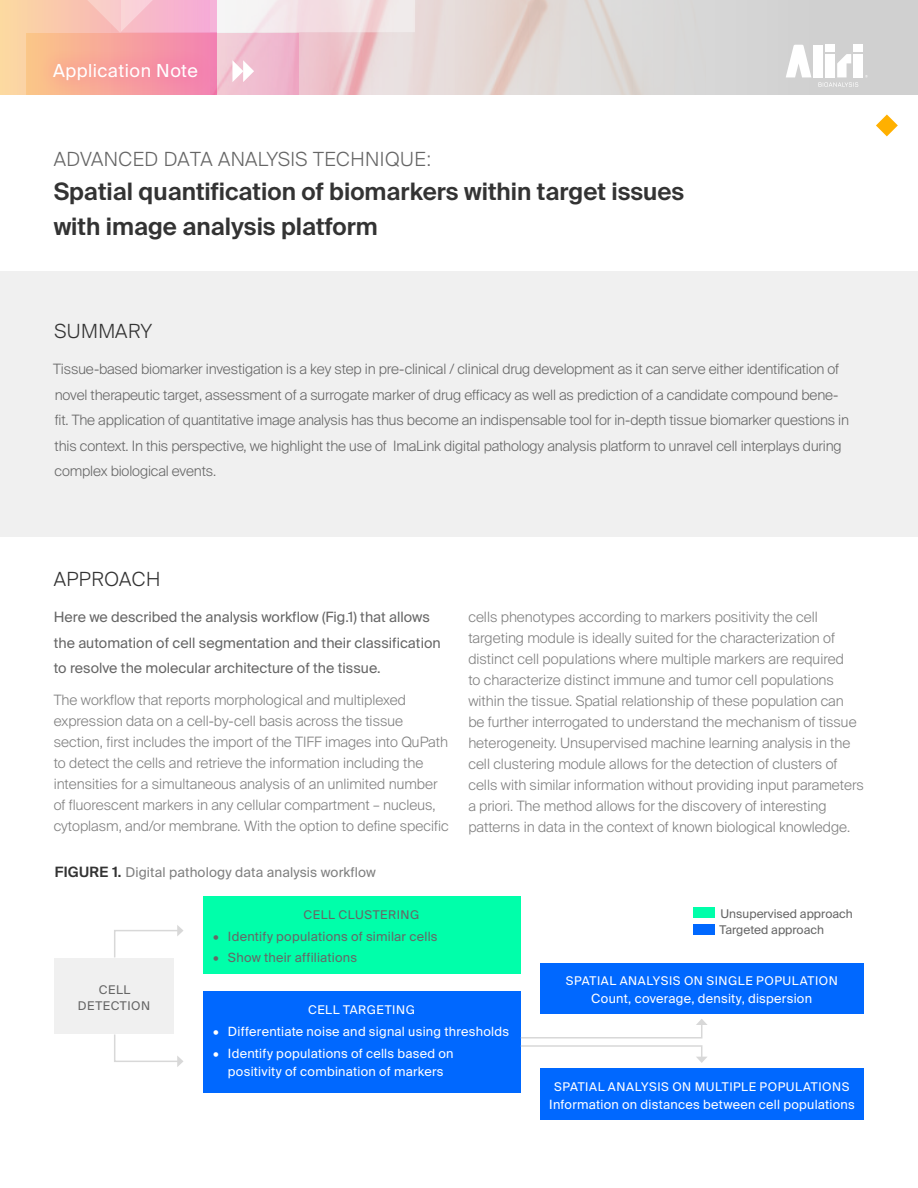
<style>
.page{position:relative;width:918px;height:1188px;background:#fff}
.page>*{position:absolute;margin:0;border:0;box-sizing:border-box;transform-origin:0 0}
.t1{font:600 24px/34.5px "Suisse Intl";color:#333}
.t2{font:300 19.5px "Suisse Intl";letter-spacing:.025em;color:#666}
.t3{font:300 19.5px "Suisse Intl";letter-spacing:.025em;color:#333}
.t4{font:18px "Suisse Intl";letter-spacing:.025em;color:#fff}
.t5{font:300 14.25px/21px "Suisse Intl";color:#7f7f7f}
.t6{font:300 14.25px/25.5px "Suisse Intl";letter-spacing:-.01em;color:#666}
.t7{font:14.25px/25.5px "Suisse Intl";color:#666}
.t8{font:13.5px "Suisse Intl";letter-spacing:.01em;color:#7f7f7f}
.t9{font:12.75px/18px "Suisse Intl";letter-spacing:.02em;color:#fff;text-align:center}
.t10{font:12.75px "Suisse Intl";letter-spacing:.02em;color:#666}
.t11{font:12px "Suisse Intl";letter-spacing:.05em;color:#fff}
.t12{font:12px/16.5px "Suisse Intl";color:#666}
.t13{font:12px/16.5px "Suisse Intl";letter-spacing:.045em;color:#666;text-align:center}
.s1{font-weight:600;font-size:14.25px;color:#333}
</style>
<div class="page">
<img style="left:230px;top:0;width:688px;height:95px">
<div style="left:0;top:0;width:216px;height:95px;background:#fcd6a3"></div>
<svg style="left:26px;top:33px;width:272px;height:62px"></svg>
<svg style="left:230px;top:0;width:185px;height:32px;fill:#f3e6e9"></svg>
<svg style="left:44px;top:0;width:186px;height:33px"></svg>
<div style="left:854px;top:54px;width:9px;height:23px;background:#fff"></div>
<svg style="left:786px;top:45px;width:25px;height:32px"></svg>
<div style="left:814px;top:45px;width:9px;height:32px;background:#fff"></div>
<svg style="left:818px;top:54px;width:40px;height:33px"></svg>
<div style="left:825px;top:45px;width:10px;height:7px;background:#fff"></div>
<div style="left:854px;top:45px;width:9px;height:7px;background:#fff"></div>
<div style="left:37px;top:47px;width:177px;height:49px;background:#ff008c;opacity:.38"></div>
<svg style="left:232px;top:60px;width:22px;height:22px"></svg>
<svg style="left:876px;top:115px;width:22px;height:21px"></svg>
<div style="left:0;top:271px;width:918px;height:266px;background:#f0f0f0"></div>
<div style="left:203px;top:991px;width:317px;height:101px;background:#0068ff"></div>
<div style="left:54px;top:958px;width:120px;height:76px;background:#f0f0f0"></div>
<div style="left:203px;top:896px;width:317px;height:78px;background:#0fa"></div>
<div style="left:540px;top:963px;width:323px;height:50px;background:#0068ff"></div>
<div style="left:540px;top:1069px;width:323px;height:51px;background:#0068ff"></div>
<div style="left:693px;top:908px;width:22px;height:10px;background:#0fa"></div>
<div style="left:693px;top:925px;width:22px;height:10px;background:#0068ff"></div>
<svg style="left:114px;top:925px;width:69px;height:33px"></svg>
<svg style="left:114px;top:1034px;width:69px;height:33px"></svg>
<svg style="left:520px;top:1019px;width:187px;height:44px"></svg>
<p class="t4" style="left:53px;top:60px;width:146px">Application Note</p>
<h2 class="t2" style="left:54px;top:148px;width:379px">ADVANCED DATA ANALYSIS TECHNIQUE:</h2>
<h1 class="t1" style="left:54px;top:175px;width:632px">Spatial quantification of biomarkers within target issues with image analysis platform</h1>
<h2 class="t3" style="left:55px;top:320px;width:99px">SUMMARY</h2>
<p class="t6" style="left:53px;top:356px;width:797px">Tissue-based biomarker investigation is a key step in pre-clinical / clinical drug development as it can serve either identification of novel therapeutic target, assessment of a surrogate marker of drug efficacy as well as prediction of a candidate compound bene&shy;fit. The application of quantitative image analysis has thus become an indispensable tool for in-depth tissue biomarker questions in this context. In this perspective, we highlight the use of ImaLink digital pathology analysis platform to unravel cell interplays during complex biological events.</p>
<h2 class="t3" style="left:54px;top:568px;width:108px">APPROACH</h2>
<p class="t7" style="left:54px;top:604px;width:388px">Here we described the analysis workflow (Fig.1) that allows the automation of cell segmentation and their classification to resolve the molecular architecture of the tissue.</p>
<p class="t5" style="left:54px;top:689px;width:397px">The workflow that reports morphological and multiplexed expression data on a cell-by-cell basis across the tissue section, first includes the import of the TIFF images into QuPath to detect the cells and retrieve the information including the intensities for a simultaneous analysis of an unlimited number of fluorescent markers in any cellular compartment – nucleus, cytoplasm, and/or membrane. With the option to define specific</p>
<p class="t8" style="left:55px;top:864px;width:323px"><span class="s1">FIGURE 1.</span> Digital pathology data analysis workflow</p>
<p class="t13" style="left:304px;top:906px;width:117px">CELL CLUSTERING</p>
<p class="t10" style="left:213px;top:929px;width:226px">• Identify populations of similar cells</p>
<p class="t10" style="left:213px;top:950px;width:146px">• Show their affiliations</p>
<p class="t5" style="left:468px;top:607px;width:397px">cells phenotypes according to markers positivity the cell targeting module is ideally suited for the characterization of distinct cell populations where multiple markers are required<br>to characterize distinct immune and tumor cell populations within the tissue. Spatial relationship of these population can<br>be further interrogated to understand the mechanism of tissue heterogeneity. Unsupervised machine learning analysis in the cell clustering module allows for the detection of clusters of cells with similar information without providing input parameters a priori. The method allows for the discovery of interesting patterns in data in the context of known biological knowledge.</p>
<p class="t12" style="left:719px;top:905px;width:135px">Unsupervised approach<br>Targeted approach</p>
<p class="t13" style="left:78px;top:982px;width:74px">CELL<br>DETECTION</p>
<p class="t11" style="left:308px;top:1003px;width:108px">CELL TARGETING</p>
<p class="t9" style="left:213px;top:1022px;width:298px">• Differentiate noise and signal using thresholds</p>
<p class="t9" style="left:213px;top:1044px;width:242px">• Identify populations of cells based on positivity of combination of markers</p>
<p class="t11" style="left:566px;top:974px;width:273px">SPATIAL ANALYSIS ON SINGLE POPULATION</p>
<p class="t9" style="left:591px;top:990px;width:222px">Count, coverage, density, dispersion</p>
<p class="t11" style="left:554px;top:1080px;width:297px">SPATIAL ANALYSIS ON MULTIPLE POPULATIONS</p>
<p class="t9" style="left:549px;top:1096px;width:307px">Information on distances between cell populations</p>
</div>
